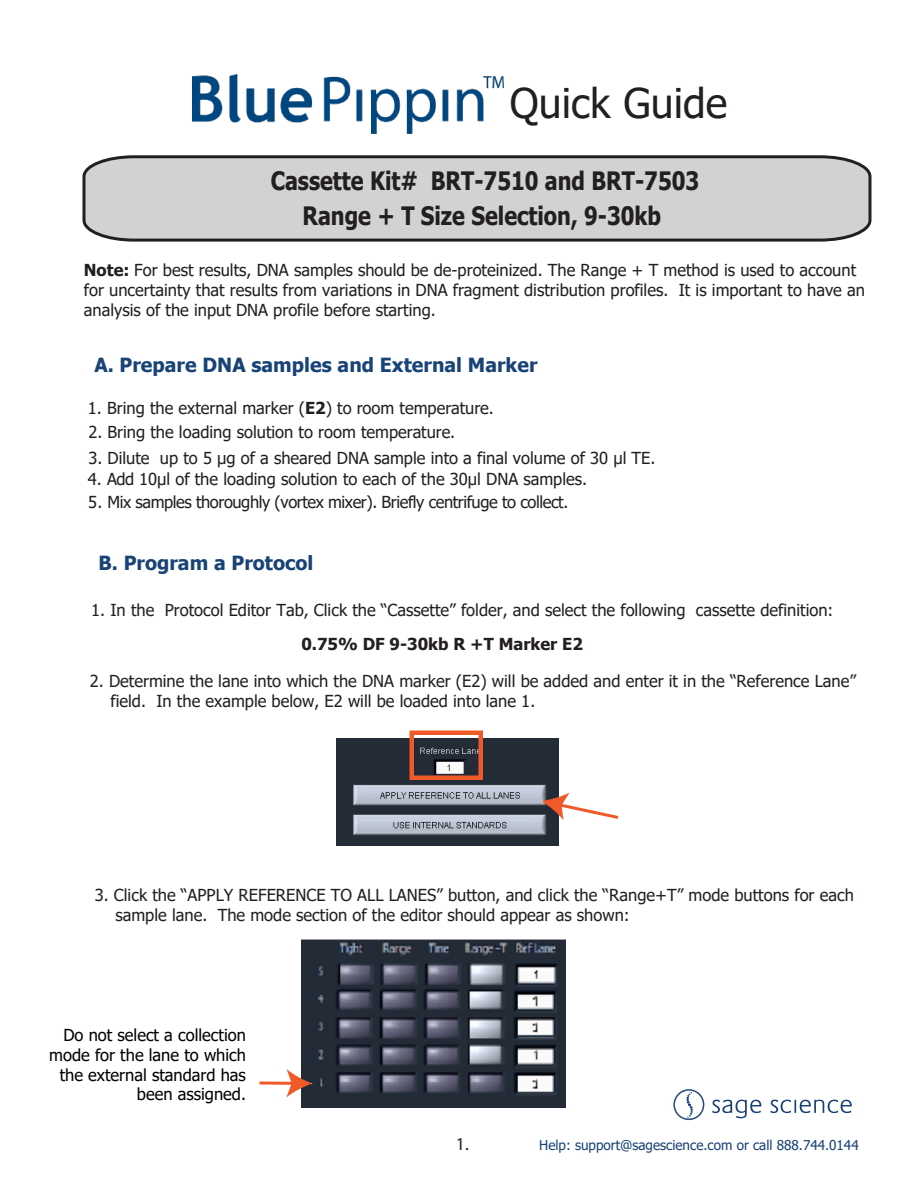
<style>
.page{position:relative;width:918px;height:1188px;background:#fff}
.page>*{position:absolute;margin:0;border:0;box-sizing:border-box;transform-origin:0 0}
.t1{font:40.95px "Tahoma";color:#231f20}
.t2{font:700 25.35px/35.4px "Tahoma";color:#231f20;text-align:center;scale:.85 1}
.t3{font:700 19.5px "Tahoma";color:#184376}
.t4{font:18px "Myriad Pro";color:#231f20}
.t5{font:16.5px/19.8px "Tahoma";color:#231f20}
.t6{font:16.5px/19.8px "Tahoma";color:#000;text-align:right}
.t7{font:16.5px "Tahoma";letter-spacing:-.025em;color:#231f20}
.t8{font:700 16.5px "Tahoma";color:#231f20}
.t9{font:13.5px "Tahoma";color:#194275}
.s1{font-weight:700}
</style>
<div class="page">
<img style="left:302px;top:939px;width:264px;height:168px">
<svg style="left:82px;top:155px;width:790px;height:87px;background:#c4c5c6"></svg>
<img style="left:336px;top:738px;width:223px;height:108px">
<div style="left:410px;top:730px;width:73px;height:50px;border:4px solid #f05a28"></div>
<svg style="left:542px;top:792px;width:77px;height:29px"></svg>
<svg style="left:260px;top:1069px;width:52px;height:29px"></svg>
<img style="left:192px;top:75px;width:312px;height:58px">
<svg style="left:712px;top:1100px;width:49px;height:18px"></svg>
<svg style="left:771px;top:1100px;width:81px;height:13px"></svg>
<svg style="left:673px;top:1089px;width:32px;height:31px"></svg>
<h1 class="t1" style="left:510px;top:75px;width:219px">Quick Guide</h1>
<h2 class="t2" style="left:271px;top:164px;width:506px">Cassette Kit# BRT-7510 and BRT-7503<br>Range + T Size Selection, 9-30kb</h2>
<p class="t5" style="left:84px;top:262px;width:783px"><span class="s1">Note:</span> For best results, DNA samples should be de-proteinized. The Range + T method is used to account for uncertainty that results from variations in DNA fragment distribution profiles. It is important to have an analysis of the input DNA profile before starting.</p>
<p class="t3" style="left:94px;top:351px;width:445px">A. Prepare DNA samples and External Marker</p>
<p class="t5" style="left:88px;top:400px;width:407px">1. Bring the external marker (<span class="s1">E2</span>) to room temperature.</p>
<p class="t5" style="left:88px;top:424px;width:368px">2. Bring the loading solution to room temperature.</p>
<p class="t5" style="left:88px;top:470px;width:501px">4. Add 10μl of the loading solution to each of the 30μl DNA samples.</p>
<p class="t7" style="left:88px;top:491px;width:482px">5. Mix samples thoroughly (vortex mixer). Briefly centrifuge to collect.</p>
<p class="t5" style="left:88px;top:449px;width:569px">3. Dilute up to 5 μg of a sheared DNA sample into a final volume of 30 μl TE.</p>
<p class="t3" style="left:98px;top:549px;width:217px">B. Program a Protocol</p>
<p class="t5" style="left:91px;top:601px;width:744px">1. In the Protocol Editor Tab, Click the “Cassette” folder, and select the following cassette definition:</p>
<p class="t8" style="left:301px;top:633px;width:283px">0.75% DF 9-30kb R +T Marker E2</p>
<p class="t5" style="left:110px;top:672px;width:747px;text-indent:-21px">2. Determine the lane into which the DNA marker (E2) will be added and enter it in the “Reference Lane” field. In the example below, E2 will be loaded into lane 1.</p>
<p class="t5" style="left:115px;top:886px;width:740px;text-indent:-21px">3. Click the “APPLY REFERENCE TO ALL LANES” button, and click the “Range+T” mode buttons for each sample lane. The mode section of the editor should appear as shown:</p>
<p class="t6" style="left:49px;top:1026px;width:198px">Do not select a collection mode for the lane to which the external standard has been assigned.</p>
<p class="t4" style="left:456px;top:1133px;width:14px">1.</p>
<p class="t9" style="left:539px;top:1136px;width:321px">Help: support@sagescience.com or call 888.744.0144</p>
</div>
